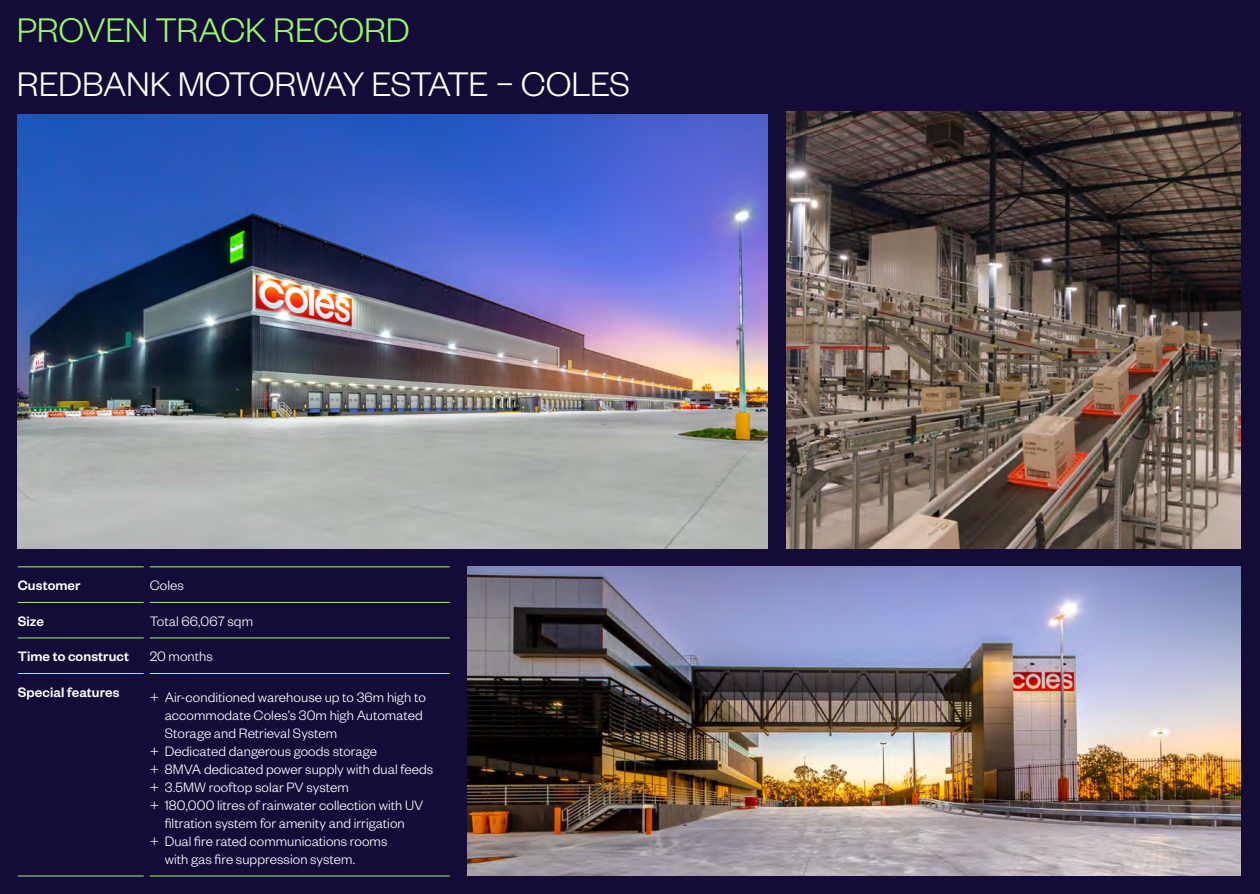
<style>
.page{position:relative;width:1260px;height:894px;background:#140b39}
.page>*{position:absolute;margin:0;border:0;box-sizing:border-box;transform-origin:0 0}
.t1{font:300 37.5px "Founders Grotesk";letter-spacing:-.02em;color:#fff}
.t2{font:300 37.5px "Founders Grotesk";letter-spacing:-.01em;color:#96fa64}
.t3{font:300 15px "Founders Grotesk";letter-spacing:.005em;color:#fff}
.t4{font:500 15px "Founders Grotesk";letter-spacing:.005em;color:#fff}
</style>
<div class="page">
<hr style="left:18px;top:567px;width:126px;height:1px;background:#96fa64">
<hr style="left:150px;top:567px;width:300px;height:1px;background:#96fa64">
<hr style="left:18px;top:602px;width:126px;height:1px;background:#96fa64">
<hr style="left:150px;top:602px;width:300px;height:1px;background:#96fa64">
<hr style="left:18px;top:638px;width:126px;height:1px;background:#96fa64">
<hr style="left:150px;top:638px;width:300px;height:1px;background:#96fa64">
<hr style="left:18px;top:673px;width:126px;height:1px;background:#96fa64">
<hr style="left:150px;top:673px;width:300px;height:1px;background:#96fa64">
<hr style="left:18px;top:876px;width:126px;height:1px;background:#96fa64">
<hr style="left:150px;top:876px;width:300px;height:1px;background:#96fa64">
<img style="left:18px;top:114px;width:750px;height:435px">
<img style="left:468px;top:567px;width:772px;height:309px">
<img style="left:786px;top:111px;width:454px;height:438px">
<h1 class="t2" style="left:17px;top:7px;width:395px">PROVEN TRACK RECORD</h1>
<h1 class="t1" style="left:17px;top:61px;width:615px">REDBANK MOTORWAY ESTATE – COLES</h1>
<p class="t4" style="left:18px;top:576px;width:64px">Customer</p>
<p class="t3" style="left:150px;top:577px;width:36px">Coles</p>
<p class="t4" style="left:18px;top:612px;width:28px">Size</p>
<p class="t3" style="left:150px;top:612px;width:105px">Total 66,067 sqm</p>
<p class="t4" style="left:18px;top:647px;width:113px">Time to construct</p>
<p class="t3" style="left:150px;top:648px;width:65px">20 months</p>
<p class="t4" style="left:18px;top:683px;width:103px">Special features</p>
<p class="t3" style="left:150px;top:688px;width:278px">+ Air-conditioned warehouse up to 36m high to</p>
<p class="t3" style="left:165px;top:706px;width:260px">accommodate Coles’s 30m high Automated</p>
<p class="t3" style="left:165px;top:724px;width:174px">Storage and Retrieval System</p>
<p class="t3" style="left:150px;top:742px;width:229px">+ Dedicated dangerous goods storage</p>
<p class="t3" style="left:150px;top:760px;width:285px">+ 8MVA dedicated power supply with dual feeds</p>
<p class="t3" style="left:150px;top:778px;width:200px">+ 3.5MW rooftop solar PV system</p>
<p class="t3" style="left:150px;top:796px;width:275px">+ 180,000 litres of rainwater collection with UV</p>
<p class="t3" style="left:165px;top:814px;width:242px">filtration system for amenity and irrigation</p>
<p class="t3" style="left:150px;top:832px;width:239px">+ Dual fire rated communications rooms</p>
<p class="t3" style="left:165px;top:850px;width:192px">with gas fire suppression system.</p>
</div>
